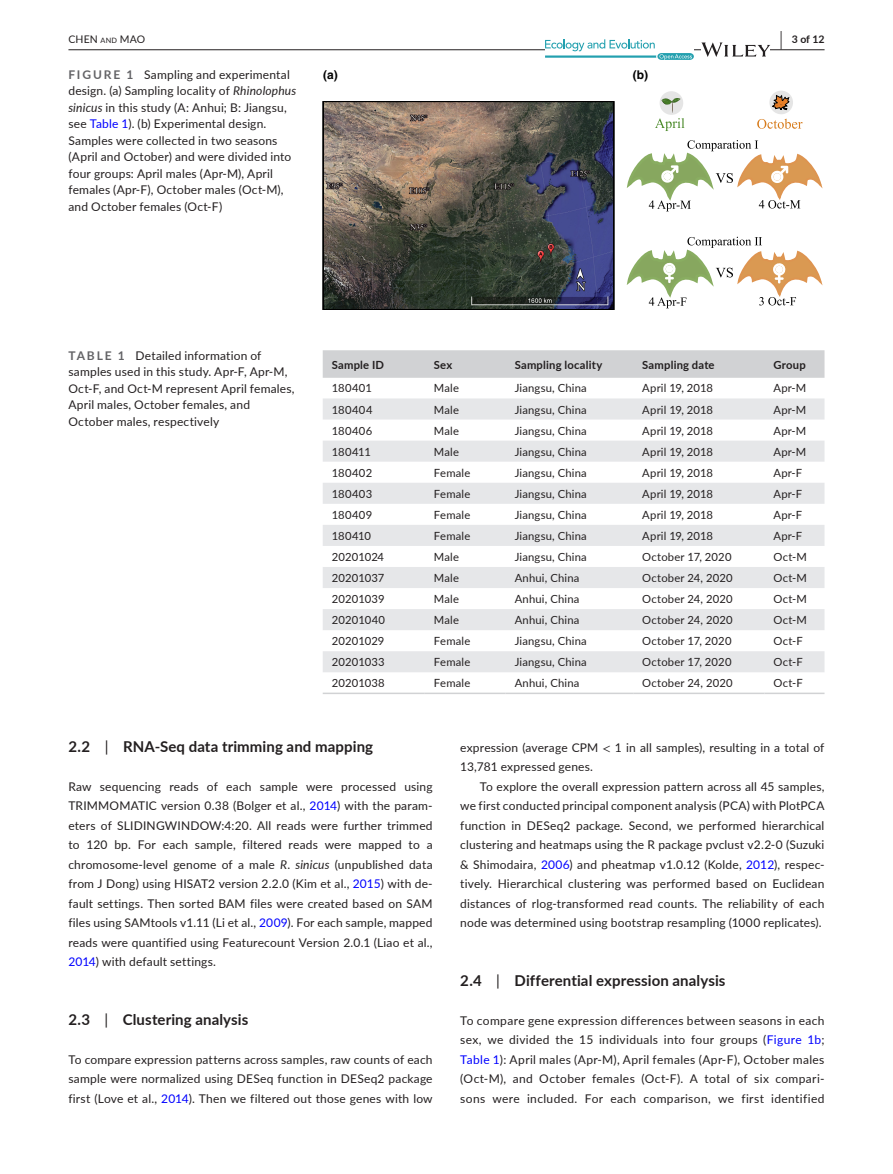
<style>
.page{position:relative;width:893px;height:1174px;background:#fff}
.page>*{position:absolute;margin:0;border:0;box-sizing:border-box;transform-origin:0 0}
.t1{font:700 15px "Lato";letter-spacing:.01em;color:#231f20}
.t2{font:12px/19.5px "Lato";letter-spacing:.015em;color:#231f20;text-align:justify}
.t3{font:700 12px "Helvetica";color:#000}
.t4{font:11.25px "Lato";letter-spacing:.015em;color:#231f20}
.t5{font:700 11.25px "Lato";letter-spacing:.02em;color:#231f20}
.t6{font:10.5px "Lato";letter-spacing:.015em;color:#231f20}
.t7{font:700 10.5px "Lato";color:#231f20}
.s1{font-size:7.35px}
.s2{font-size:19.5px}
.s3{font-weight:700;color:#636366}
.s4{font-style:italic}
.s5{color:#00f}
.s6{font-weight:400}
.s7{font-family:"STIX"}
</style>
<div class="page">
<hr style="left:68px;top:49px;width:756px;height:1px;background:#231f20">
<svg style="left:545px;top:39px;width:149px;height:21px"></svg>
<svg style="left:701px;top:42px;width:69px;height:15px"></svg>
<svg style="left:757px;top:119px;width:46px;height:10px"></svg>
<div style="left:660px;top:91px;width:23px;height:24px;background:#e5e5e5;border-radius:50%"></div>
<svg style="left:655px;top:98px;width:30px;height:33px"></svg>
<div style="left:769px;top:91px;width:24px;height:23px;background:#e5e5e5;border-radius:50%"></div>
<svg style="left:772px;top:95px;width:18px;height:15px"></svg>
<svg style="left:626px;top:140px;width:196px;height:71px"></svg>
<svg style="left:626px;top:237px;width:196px;height:71px"></svg>
<svg style="left:323px;top:101px;width:292px;height:209px;background:#575352"></svg>
<svg style="left:323px;top:350px;width:501px;height:28px;background:#d1d2d4"></svg>
<svg style="left:323px;top:398px;width:501px;height:274px;fill:#e6e7e9"></svg>
<hr style="left:323px;top:692px;width:102px;height:2px;background:#d1d2d4">
<hr style="left:425px;top:692px;width:81px;height:2px;background:#d1d2d4">
<hr style="left:506px;top:692px;width:127px;height:2px;background:#d1d2d4">
<hr style="left:633px;top:692px;width:131px;height:2px;background:#d1d2d4">
<hr style="left:764px;top:692px;width:60px;height:2px;background:#d1d2d4">
<p class="t6" style="left:68px;top:31px;width:78px">CHEN <span class="s1">an d</span> MAO</p>
<p class="t7" style="left:780px;top:31px;width:46px"><span class="s2">|</span> 3 of 12</p>
<p class="t2" style="left:68px;top:66px;width:229px;line-height:16.5px;text-align:left"><span class="s3">FIGURE 1</span> Sampling and experimental design. (a) Sampling locality of <span class="s4">Rhinolophus sinicus</span> in this study (A: Anhui; B: Jiangsu, see <span class="s5">Table 1</span>). (b) Experimental design.<br>Samples were collected in two seasons (April and October) and were divided into four groups: April males (Apr-M), April females (Apr-F), October males (Oct-M), and October females (Oct-F)</p>
<p class="t3" style="left:323px;top:68px;width:16px">(a)</p>
<p class="t3" style="left:633px;top:68px;width:17px">(b)</p>
<p class="t2" style="left:68px;top:347px;width:228px;line-height:16.5px;text-align:left"><span class="s3">TABLE 1</span> Detailed information of samples used in this study. Apr-F, Apr-M, Oct-F, and Oct-M represent April females, April males, October females, and October males, respectively</p>
<p class="t5" style="left:332px;top:356px;width:54px">Sample ID</p>
<p class="t5" style="left:434px;top:356px;width:20px">Sex</p>
<p class="t5" style="left:515px;top:356px;width:89px">Sampling locality</p>
<p class="t5" style="left:642px;top:356px;width:74px">Sampling date</p>
<p class="t5" style="left:773px;top:356px;width:34px">Group</p>
<p class="t4" style="left:332px;top:380px;width:42px">180401</p>
<p class="t4" style="left:434px;top:380px;width:27px">Male</p>
<p class="t4" style="left:515px;top:380px;width:74px">Jiangsu, China</p>
<p class="t4" style="left:642px;top:380px;width:72px">April 19, 2018</p>
<p class="t4" style="left:773px;top:380px;width:34px">Apr-M</p>
<p class="t4" style="left:332px;top:401px;width:42px">180404</p>
<p class="t4" style="left:434px;top:401px;width:27px">Male</p>
<p class="t4" style="left:515px;top:401px;width:74px">Jiangsu, China</p>
<p class="t4" style="left:642px;top:401px;width:72px">April 19, 2018</p>
<p class="t4" style="left:773px;top:401px;width:34px">Apr-M</p>
<p class="t4" style="left:332px;top:422px;width:42px">180406</p>
<p class="t4" style="left:434px;top:422px;width:27px">Male</p>
<p class="t4" style="left:515px;top:422px;width:74px">Jiangsu, China</p>
<p class="t4" style="left:642px;top:422px;width:72px">April 19, 2018</p>
<p class="t4" style="left:773px;top:422px;width:34px">Apr-M</p>
<p class="t4" style="left:332px;top:443px;width:41px">180411</p>
<p class="t4" style="left:434px;top:443px;width:27px">Male</p>
<p class="t4" style="left:515px;top:443px;width:74px">Jiangsu, China</p>
<p class="t4" style="left:642px;top:443px;width:72px">April 19, 2018</p>
<p class="t4" style="left:773px;top:443px;width:34px">Apr-M</p>
<p class="t4" style="left:332px;top:464px;width:42px">180402</p>
<p class="t4" style="left:434px;top:464px;width:38px">Female</p>
<p class="t4" style="left:515px;top:464px;width:74px">Jiangsu, China</p>
<p class="t4" style="left:642px;top:464px;width:72px">April 19, 2018</p>
<p class="t4" style="left:773px;top:464px;width:30px">Apr-F</p>
<p class="t4" style="left:332px;top:485px;width:42px">180403</p>
<p class="t4" style="left:434px;top:485px;width:38px">Female</p>
<p class="t4" style="left:515px;top:485px;width:74px">Jiangsu, China</p>
<p class="t4" style="left:642px;top:485px;width:72px">April 19, 2018</p>
<p class="t4" style="left:773px;top:485px;width:30px">Apr-F</p>
<p class="t4" style="left:332px;top:507px;width:42px">180409</p>
<p class="t4" style="left:434px;top:507px;width:38px">Female</p>
<p class="t4" style="left:515px;top:507px;width:74px">Jiangsu, China</p>
<p class="t4" style="left:642px;top:507px;width:72px">April 19, 2018</p>
<p class="t4" style="left:773px;top:507px;width:30px">Apr-F</p>
<p class="t4" style="left:332px;top:528px;width:41px">180410</p>
<p class="t4" style="left:434px;top:528px;width:38px">Female</p>
<p class="t4" style="left:515px;top:528px;width:74px">Jiangsu, China</p>
<p class="t4" style="left:642px;top:528px;width:72px">April 19, 2018</p>
<p class="t4" style="left:773px;top:528px;width:30px">Apr-F</p>
<p class="t4" style="left:332px;top:549px;width:54px">20201024</p>
<p class="t4" style="left:434px;top:549px;width:27px">Male</p>
<p class="t4" style="left:515px;top:549px;width:74px">Jiangsu, China</p>
<p class="t4" style="left:642px;top:549px;width:91px">October 17, 2020</p>
<p class="t4" style="left:773px;top:549px;width:35px">Oct-M</p>
<p class="t4" style="left:332px;top:570px;width:54px">20201037</p>
<p class="t4" style="left:434px;top:570px;width:27px">Male</p>
<p class="t4" style="left:515px;top:570px;width:66px">Anhui, China</p>
<p class="t4" style="left:642px;top:570px;width:92px">October 24, 2020</p>
<p class="t4" style="left:773px;top:570px;width:35px">Oct-M</p>
<p class="t4" style="left:332px;top:591px;width:54px">20201039</p>
<p class="t4" style="left:434px;top:591px;width:27px">Male</p>
<p class="t4" style="left:515px;top:591px;width:66px">Anhui, China</p>
<p class="t4" style="left:642px;top:591px;width:92px">October 24, 2020</p>
<p class="t4" style="left:773px;top:591px;width:35px">Oct-M</p>
<p class="t4" style="left:332px;top:612px;width:55px">20201040</p>
<p class="t4" style="left:434px;top:612px;width:27px">Male</p>
<p class="t4" style="left:515px;top:612px;width:66px">Anhui, China</p>
<p class="t4" style="left:642px;top:612px;width:92px">October 24, 2020</p>
<p class="t4" style="left:773px;top:612px;width:35px">Oct-M</p>
<p class="t4" style="left:332px;top:633px;width:54px">20201029</p>
<p class="t4" style="left:434px;top:633px;width:38px">Female</p>
<p class="t4" style="left:515px;top:633px;width:74px">Jiangsu, China</p>
<p class="t4" style="left:642px;top:633px;width:91px">October 17, 2020</p>
<p class="t4" style="left:773px;top:633px;width:31px">Oct-F</p>
<p class="t4" style="left:332px;top:654px;width:54px">20201033</p>
<p class="t4" style="left:434px;top:654px;width:38px">Female</p>
<p class="t4" style="left:515px;top:654px;width:74px">Jiangsu, China</p>
<p class="t4" style="left:642px;top:654px;width:91px">October 17, 2020</p>
<p class="t4" style="left:773px;top:654px;width:31px">Oct-F</p>
<p class="t4" style="left:332px;top:675px;width:55px">20201038</p>
<p class="t4" style="left:434px;top:675px;width:38px">Female</p>
<p class="t4" style="left:515px;top:675px;width:66px">Anhui, China</p>
<p class="t4" style="left:642px;top:675px;width:92px">October 24, 2020</p>
<p class="t4" style="left:773px;top:675px;width:31px">Oct-F</p>
<p class="t1" style="left:68px;top:735px;width:306px">2.2 <span class="s6">|</span> RNA-Seq data trimming and mapping</p>
<p class="t2" style="left:68px;top:776px;width:366px">Raw sequencing reads of each sample were processed using TRIMMOMATIC version 0.38 (Bolger et al., <span class="s5">2014</span>) with the param&shy;eters of SLIDINGWINDOW:4:20. All reads were further trimmed to 120 bp. For each sample, filtered reads were mapped to a chromosome-level genome of a male <span class="s4">R</span>. <span class="s4">sinicus</span> (unpublished data from J Dong) using HISAT2 version 2.2.0 (Kim et al., <span class="s5">2015</span>) with de&shy;fault settings. Then sorted BAM files were created based on SAM files using SAMtools v1.11 (Li et al., <span class="s5">2009</span>). For each sample, mapped reads were quantified using Featurecount Version 2.0.1 (Liao et al., <span class="s5">2014</span>) with default settings.</p>
<p class="t1" style="left:68px;top:1008px;width:181px">2.3 <span class="s6">|</span> Clustering analysis</p>
<p class="t2" style="left:68px;top:1049px;width:366px">To compare expression patterns across samples, raw counts of each sample were normalized using DESeq function in DESeq2 package first (Love et al., <span class="s5">2014</span>). Then we filtered out those genes with low</p>
<p class="t2" style="left:460px;top:737px;width:366px">expression (average CPM <span class="s7">&lt;</span> 1 in all samples), resulting in a total of<br>13,781 expressed genes.</p>
<p class="t2" style="left:460px;top:776px;width:366px;text-indent:20px">To explore the overall expression pattern across all 45 samples, we first conducted principal component analysis (PCA) with PlotPCA function in DESeq2 package. Second, we performed hierarchical clustering and heatmaps using the R package pvclust v2.2-0 (Suzuki &amp; Shimodaira, <span class="s5">2006</span>) and pheatmap v1.0.12 (Kolde, <span class="s5">2012</span>), respec&shy;tively. Hierarchical clustering was performed based on Euclidean distances of rlog-transformed read counts. The reliability of each node was determined using bootstrap resampling (1000 replicates).</p>
<p class="t1" style="left:460px;top:969px;width:267px">2.4 <span class="s6">|</span> Differential expression analysis</p>
<p class="t2" style="left:460px;top:1010px;width:366px">To compare gene expression differences between seasons in each sex, we divided the 15 individuals into four groups (<span class="s5">Figure 1b</span>; <span class="s5">Table 1</span>): April males (Apr-M), April females (Apr-F), October males (Oct-M), and October females (Oct-F). A total of six compari&shy;sons were included. For each comparison, we first identified</p>
</div>
